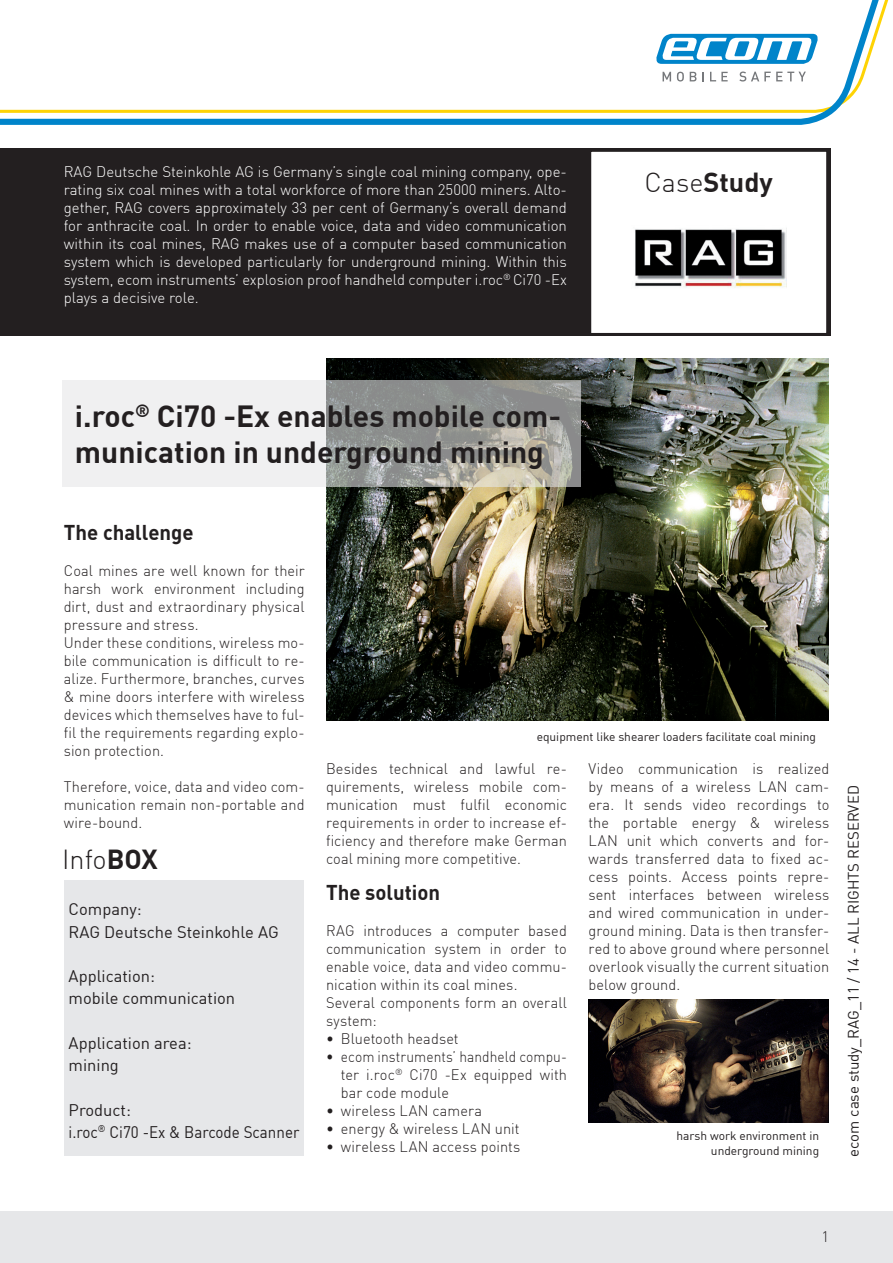
<style>
.page{position:relative;width:893px;height:1263px;background:#fff}
.page>*{position:absolute;margin:0;border:0;box-sizing:border-box;transform-origin:0 0}
.t1{font:700 30px/36px "DIN Offc";color:#231f20}
.t2{font:700 27px "DIN Offc";color:#231f20}
.t3{font:300 27px "DIN Offc";color:#231f20}
.t4{font:700 21px "DIN Offc";color:#231f20}
.t5{font:16.5px/22.2px "DIN Offc";color:#231f20}
.t6{font:300 15px/18px "DIN Offc";letter-spacing:.005em;color:#231f20;text-align:justify}
.t7{font:300 15px/18px "DIN Offc";color:#fff;text-align:justify}
.t8{font:300 15px/18px "DIN Offc";letter-spacing:.005em;color:#231f20;text-align:justify;scale:.92 1}
.t9{font:15px "DIN Offc";color:#231f20}
.t10{font:12px/14.4px "DIN Offc";color:#231f20;text-align:right}
.s1{font-weight:300}
.s2{font-weight:700}
</style>
<div class="page">
<div style="left:0;top:149px;width:831px;height:187px;background:#231f20"></div>
<div style="left:590px;top:150px;width:238px;height:184px;background:#fff"></div>
<div style="left:588px;top:149px;width:241px;height:187px;border:3px solid #231f20"></div>
<svg style="left:0;top:0;width:889px;height:125px"></svg>
<div style="left:0;top:1212px;width:893px;height:51px;background:#e6e7e9"></div>
<img style="left:326px;top:358px;width:502px;height:363px">
<img style="left:588px;top:999px;width:241px;height:124px">
<img style="left:635px;top:228px;width:152px;height:60px">
<svg style="left:62px;top:380px;width:518px;height:107px;fill:#f0f0f1"></svg>
<div style="left:64px;top:880px;width:240px;height:276px;background:#e6e7e9"></div>
<p class="t7" style="left:64px;top:163px;width:505px">RAG Deutsche Steinkohle AG is Germany’s single coal mining company, ope&shy;rating six coal mines with a total workforce of more than 25000 miners. Alto&shy;gether, RAG covers approximately 33 per cent of Germany’s overall demand for anthracite coal. In order to enable voice, data and video communication within its coal mines, RAG makes use of a computer based communication system which is developed particularly for underground mining. Within this system, ecom instruments’ explosion proof handheld computer i.roc<sup>®</sup> Ci70 -Ex plays a decisive role.</p>
<h2 class="t2" style="left:644px;top:165px;width:130px"><span class="s1">Case</span>Study</h2>
<h1 class="t1" style="left:75px;top:397px;width:488px">i.roc<sup>®</sup> Ci70 -Ex enables mobile com&shy;munication in underground mining</h1>
<h3 class="t4" style="left:64px;top:519px;width:131px">The challenge</h3>
<p class="t6" style="left:64px;top:561px;width:242px;text-align:left">Coal mines are well known for their harsh work environment including dirt, dust and extraordinary physical pressure and stress.<br>Under these conditions, wireless mo&shy;bile communication is difficult to re&shy;alize. Furthermore, branches, curves &amp; mine doors interfere with wireless devices which themselves have to ful&shy;fil the requirements regarding explo&shy;sion protection.</p>
<p class="t6" style="left:64px;top:777px;width:242px">Therefore, voice, data and video com&shy;munication remain non-portable and wire-bound.</p>
<h2 class="t3" style="left:62px;top:843px;width:97px">Info<span class="s2">BOX</span></h2>
<p class="t5" style="left:69px;top:898px;width:212px">Company:<br>RAG Deutsche Steinkohle AG</p>
<p class="t5" style="left:69px;top:965px;width:168px">Application:<br>mobile communication</p>
<p class="t5" style="left:69px;top:1031px;width:124px">Application area: mining</p>
<p class="t5" style="left:69px;top:1098px;width:232px">Product:<br>i.roc<sup>®</sup> Ci70 -Ex &amp; Barcode Scanner</p>
<p class="t10" style="left:537px;top:729px;width:281px">equipment like shearer loaders facilitate coal mining</p>
<p class="t6" style="left:326px;top:759px;width:242px">Besides technical and lawful re&shy;quirements, wireless mobile com&shy;munication must fulfil economic requirements in order to increase ef&shy;ficiency and therefore make German coal mining more competitive.</p>
<h3 class="t4" style="left:326px;top:879px;width:116px">The solution</h3>
<p class="t6" style="left:326px;top:921px;width:242px;text-align:left">RAG introduces a computer based communication system in order to enable voice, data and video commu&shy;nication within its coal mines.<br>Several components form an overall system:</p>
<p class="t6" style="left:326px;top:1029px;width:134px">• Bluetooth headset</p>
<p class="t8" style="left:341px;top:1047px;width:247px;text-indent:-15px">• ecom instruments’ handheld compu&shy;ter i.roc<sup>®</sup> Ci70 -Ex equipped with bar code module</p>
<p class="t6" style="left:326px;top:1101px;width:158px">• wireless LAN camera</p>
<p class="t6" style="left:326px;top:1119px;width:195px">• energy &amp; wireless LAN unit</p>
<p class="t6" style="left:326px;top:1137px;width:196px">• wireless LAN access points</p>
<p class="t6" style="left:588px;top:759px;width:242px">Video communication is realized by means of a wireless LAN cam&shy;era. It sends video recordings to the portable energy &amp; wireless LAN unit which converts and for&shy;wards transferred data to fixed ac&shy;cess points. Access points repre&shy;sent interfaces between wireless and wired communication in under&shy;ground mining. Data is then transfer&shy;red to above ground where personnel overlook visually the current situation below ground.</p>
<p class="t10" style="left:676px;top:1128px;width:144px">harsh work environment in underground mining</p>
<p class="t9" style="left:844px;top:1157px;width:373px;rotate:-90deg">ecom case study_RAG_11 / 14 - ALL RIGHTS RESERVED</p>
<p class="t6" style="left:821px;top:1227px;width:9px">1</p>
</div>
